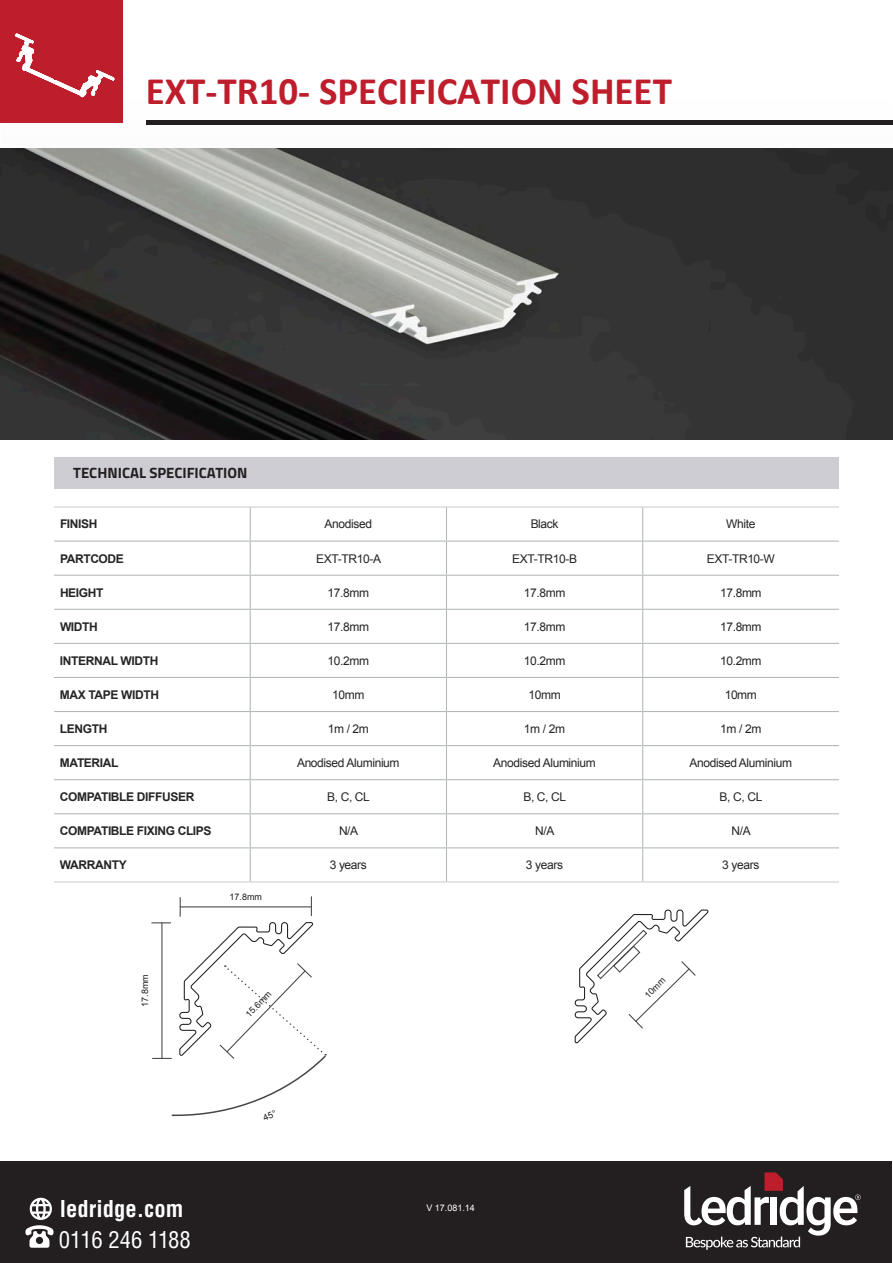
<style>
.page{position:relative;width:893px;height:1263px;background:#fff}
.page>*{position:absolute;margin:0;border:0;box-sizing:border-box;transform-origin:0 0}
.t1{font:700 39px "Calibri";color:#be1d2c}
.t2{font:700 condensed 22.65px "Helvetica";color:#fff}
.t3{font:condensed 22.65px "Helvetica";letter-spacing:-.01em;color:#fff}
.t4{font:700 14.85px "Titillium";color:#231f20}
.Page_subheadings{font:12px "Arial";letter-spacing:-.03em;color:#252426}
.Page_subheadings-2{font:700 12px "Arial";letter-spacing:-.03em;color:#252426}
.t5{font:9px "Arial";color:#231f20}
.t6{font:9px "Arial";color:#fff}
</style>
<div class="page">
<img style="left:1px;top:149px;width:892px;height:290px">
<div style="left:54px;top:457px;width:785px;height:31px;background:#cecdd3"></div>
<hr style="left:54px;top:506px;width:196px;height:1px;background:#cecdd3">
<hr style="left:250px;top:506px;width:196px;height:1px;background:#cecdd3">
<hr style="left:446px;top:506px;width:197px;height:1px;background:#cecdd3">
<hr style="left:643px;top:506px;width:196px;height:1px;background:#cecdd3">
<hr style="left:54px;top:881px;width:196px;height:1px;background:#cecdd3">
<hr style="left:250px;top:881px;width:196px;height:1px;background:#cecdd3">
<hr style="left:446px;top:881px;width:197px;height:1px;background:#cecdd3">
<hr style="left:643px;top:881px;width:196px;height:1px;background:#cecdd3">
<hr style="left:250px;top:507px;width:1px;height:34px;background:#b1b7bb">
<hr style="left:446px;top:507px;width:1px;height:34px;background:#b1b7bb">
<hr style="left:642px;top:507px;width:1px;height:34px;background:#b1b7bb">
<hr style="left:250px;top:541px;width:196px;height:1px;background:#b1b7bb">
<hr style="left:250px;top:542px;width:1px;height:33px;background:#b1b7bb">
<hr style="left:446px;top:541px;width:197px;height:1px;background:#b1b7bb">
<hr style="left:446px;top:542px;width:1px;height:33px;background:#b1b7bb">
<hr style="left:643px;top:541px;width:196px;height:1px;background:#b1b7bb">
<hr style="left:642px;top:542px;width:1px;height:33px;background:#b1b7bb">
<hr style="left:54px;top:575px;width:196px;height:1px;background:#b1b7bb">
<hr style="left:250px;top:575px;width:196px;height:1px;background:#b1b7bb">
<hr style="left:250px;top:576px;width:1px;height:33px;background:#b1b7bb">
<hr style="left:446px;top:575px;width:197px;height:1px;background:#b1b7bb">
<hr style="left:446px;top:576px;width:1px;height:33px;background:#b1b7bb">
<hr style="left:643px;top:575px;width:196px;height:1px;background:#b1b7bb">
<hr style="left:642px;top:576px;width:1px;height:33px;background:#b1b7bb">
<hr style="left:54px;top:609px;width:196px;height:1px;background:#b1b7bb">
<hr style="left:250px;top:609px;width:196px;height:1px;background:#b1b7bb">
<hr style="left:250px;top:610px;width:1px;height:33px;background:#b1b7bb">
<hr style="left:446px;top:609px;width:197px;height:1px;background:#b1b7bb">
<hr style="left:446px;top:610px;width:1px;height:33px;background:#b1b7bb">
<hr style="left:643px;top:609px;width:196px;height:1px;background:#b1b7bb">
<hr style="left:642px;top:610px;width:1px;height:33px;background:#b1b7bb">
<hr style="left:54px;top:643px;width:196px;height:1px;background:#b1b7bb">
<hr style="left:250px;top:643px;width:196px;height:1px;background:#b1b7bb">
<hr style="left:250px;top:644px;width:1px;height:33px;background:#b1b7bb">
<hr style="left:446px;top:643px;width:197px;height:1px;background:#b1b7bb">
<hr style="left:446px;top:644px;width:1px;height:33px;background:#b1b7bb">
<hr style="left:643px;top:643px;width:196px;height:1px;background:#b1b7bb">
<hr style="left:642px;top:644px;width:1px;height:33px;background:#b1b7bb">
<hr style="left:54px;top:677px;width:196px;height:1px;background:#b1b7bb">
<hr style="left:250px;top:677px;width:196px;height:1px;background:#b1b7bb">
<hr style="left:250px;top:678px;width:1px;height:33px;background:#b1b7bb">
<hr style="left:446px;top:677px;width:197px;height:1px;background:#b1b7bb">
<hr style="left:446px;top:678px;width:1px;height:33px;background:#b1b7bb">
<hr style="left:643px;top:677px;width:196px;height:1px;background:#b1b7bb">
<hr style="left:642px;top:678px;width:1px;height:33px;background:#b1b7bb">
<hr style="left:54px;top:711px;width:196px;height:1px;background:#b1b7bb">
<hr style="left:250px;top:711px;width:196px;height:1px;background:#b1b7bb">
<hr style="left:250px;top:712px;width:1px;height:33px;background:#b1b7bb">
<hr style="left:446px;top:711px;width:197px;height:1px;background:#b1b7bb">
<hr style="left:446px;top:712px;width:1px;height:33px;background:#b1b7bb">
<hr style="left:643px;top:711px;width:196px;height:1px;background:#b1b7bb">
<hr style="left:642px;top:712px;width:1px;height:33px;background:#b1b7bb">
<hr style="left:54px;top:745px;width:196px;height:1px;background:#b1b7bb">
<hr style="left:250px;top:745px;width:196px;height:1px;background:#b1b7bb">
<hr style="left:250px;top:746px;width:1px;height:33px;background:#b1b7bb">
<hr style="left:446px;top:745px;width:197px;height:1px;background:#b1b7bb">
<hr style="left:446px;top:746px;width:1px;height:33px;background:#b1b7bb">
<hr style="left:643px;top:745px;width:196px;height:1px;background:#b1b7bb">
<hr style="left:642px;top:746px;width:1px;height:33px;background:#b1b7bb">
<hr style="left:54px;top:779px;width:196px;height:1px;background:#b1b7bb">
<hr style="left:250px;top:779px;width:196px;height:1px;background:#b1b7bb">
<hr style="left:250px;top:780px;width:1px;height:33px;background:#b1b7bb">
<hr style="left:446px;top:779px;width:197px;height:1px;background:#b1b7bb">
<hr style="left:446px;top:780px;width:1px;height:33px;background:#b1b7bb">
<hr style="left:643px;top:779px;width:196px;height:1px;background:#b1b7bb">
<hr style="left:642px;top:780px;width:1px;height:33px;background:#b1b7bb">
<hr style="left:54px;top:813px;width:196px;height:1px;background:#b1b7bb">
<hr style="left:250px;top:813px;width:196px;height:1px;background:#b1b7bb">
<hr style="left:250px;top:814px;width:1px;height:33px;background:#b1b7bb">
<hr style="left:446px;top:813px;width:197px;height:1px;background:#b1b7bb">
<hr style="left:446px;top:814px;width:1px;height:33px;background:#b1b7bb">
<hr style="left:643px;top:813px;width:196px;height:1px;background:#b1b7bb">
<hr style="left:642px;top:814px;width:1px;height:33px;background:#b1b7bb">
<hr style="left:54px;top:847px;width:196px;height:1px;background:#b1b7bb">
<hr style="left:250px;top:847px;width:196px;height:1px;background:#b1b7bb">
<hr style="left:250px;top:848px;width:1px;height:33px;background:#b1b7bb">
<hr style="left:446px;top:847px;width:197px;height:1px;background:#b1b7bb">
<hr style="left:446px;top:848px;width:1px;height:33px;background:#b1b7bb">
<hr style="left:643px;top:847px;width:196px;height:1px;background:#b1b7bb">
<hr style="left:642px;top:848px;width:1px;height:33px;background:#b1b7bb">
<hr style="left:54px;top:541px;width:196px;height:1px;background:#b1b7bb">
<svg style="left:574px;top:909px;width:135px;height:135px"></svg>
<div style="left:1px;top:1px;width:122px;height:122px;background:#be1d2c"></div>
<svg style="left:15px;top:34px;width:99px;height:63px"></svg>
<hr style="left:146px;top:120px;width:747px;height:4px;background:#231f20">
<div style="left:0;top:1161px;width:891px;height:102px;background:#231f20"></div>
<svg style="left:684px;top:1172px;width:177px;height:78px"></svg>
<svg style="left:25px;top:1198px;width:29px;height:50px"></svg>
<svg style="left:151px;top:896px;width:176px;height:221px"></svg>
<h1 class="t1" style="left:146px;top:63px;width:528px">EXT-TR10- SPECIFICATION SHEET</h1>
<p class="t4" style="left:73px;top:462px;width:176px">TECHNICAL SPECIFICATION</p>
<p class="Page_subheadings-2" style="left:60px;top:516px;width:39px">FINISH</p>
<p class="Page_subheadings" style="left:325px;top:516px;width:49px">Anodised</p>
<p class="Page_subheadings" style="left:531px;top:516px;width:29px">Black</p>
<p class="Page_subheadings" style="left:726px;top:516px;width:31px">White</p>
<p class="Page_subheadings-2" style="left:60px;top:550px;width:65px">PARTCODE</p>
<p class="Page_subheadings" style="left:316px;top:550px;width:66px">EXT-TR10-A</p>
<p class="Page_subheadings" style="left:512px;top:550px;width:66px">EXT-TR10-B</p>
<p class="Page_subheadings" style="left:707px;top:550px;width:70px">EXT-TR10-W</p>
<p class="Page_subheadings-2" style="left:60px;top:584px;width:45px">HEIGHT</p>
<p class="Page_subheadings" style="left:328px;top:584px;width:43px">17.8mm</p>
<p class="Page_subheadings" style="left:524px;top:584px;width:43px">17.8mm</p>
<p class="Page_subheadings" style="left:720px;top:584px;width:43px">17.8mm</p>
<p class="Page_subheadings-2" style="left:60px;top:618px;width:39px">WIDTH</p>
<p class="Page_subheadings" style="left:328px;top:619px;width:43px">17.8mm</p>
<p class="Page_subheadings" style="left:524px;top:619px;width:43px">17.8mm</p>
<p class="Page_subheadings" style="left:720px;top:619px;width:43px">17.8mm</p>
<p class="Page_subheadings-2" style="left:60px;top:653px;width:100px">INTERNAL WIDTH</p>
<p class="Page_subheadings" style="left:328px;top:653px;width:43px">10.2mm</p>
<p class="Page_subheadings" style="left:524px;top:653px;width:43px">10.2mm</p>
<p class="Page_subheadings" style="left:720px;top:653px;width:43px">10.2mm</p>
<p class="Page_subheadings-2" style="left:60px;top:687px;width:101px">MAX TAPE WIDTH</p>
<p class="Page_subheadings" style="left:332px;top:687px;width:34px">10mm</p>
<p class="Page_subheadings" style="left:528px;top:687px;width:34px">10mm</p>
<p class="Page_subheadings" style="left:725px;top:687px;width:34px">10mm</p>
<p class="Page_subheadings-2" style="left:60px;top:721px;width:49px">LENGTH</p>
<p class="Page_subheadings" style="left:328px;top:721px;width:43px">1m / 2m</p>
<p class="Page_subheadings" style="left:524px;top:721px;width:43px">1m / 2m</p>
<p class="Page_subheadings" style="left:720px;top:721px;width:43px">1m / 2m</p>
<p class="Page_subheadings-2" style="left:60px;top:755px;width:60px">MATERIAL</p>
<p class="Page_subheadings" style="left:297px;top:755px;width:104px">Anodised Aluminium</p>
<p class="Page_subheadings" style="left:493px;top:755px;width:104px">Anodised Aluminium</p>
<p class="Page_subheadings" style="left:689px;top:755px;width:104px">Anodised Aluminium</p>
<p class="Page_subheadings-2" style="left:60px;top:789px;width:136px">COMPATIBLE DIFFUSER</p>
<p class="Page_subheadings" style="left:327px;top:789px;width:44px">B, C, CL</p>
<p class="Page_subheadings" style="left:523px;top:789px;width:44px">B, C, CL</p>
<p class="Page_subheadings" style="left:720px;top:789px;width:44px">B, C, CL</p>
<p class="Page_subheadings-2" style="left:60px;top:823px;width:153px">COMPATIBLE FIXING CLIPS</p>
<p class="Page_subheadings" style="left:339px;top:823px;width:21px">N/A</p>
<p class="Page_subheadings" style="left:535px;top:823px;width:21px">N/A</p>
<p class="Page_subheadings" style="left:731px;top:823px;width:21px">N/A</p>
<p class="Page_subheadings-2" style="left:60px;top:857px;width:68px">WARRANTY</p>
<p class="Page_subheadings" style="left:330px;top:857px;width:39px">3 years</p>
<p class="Page_subheadings" style="left:526px;top:857px;width:39px">3 years</p>
<p class="Page_subheadings" style="left:722px;top:857px;width:39px">3 years</p>
<p class="t5" style="left:230px;top:890px;width:34px">17.8mm</p>
<p class="t5" style="left:139px;top:1007px;width:34px;rotate:-90deg">17.8mm</p>
<p class="t5" style="left:243px;top:1012px;width:34px;rotate:-46deg">15.6mm</p>
<h2 class="t2" style="left:60px;top:1195px;width:125px">ledridge.com</h2>
<h2 class="t3" style="left:59px;top:1225px;width:133px">0116 246 1188</h2>
<p class="t6" style="left:426px;top:1202px;width:50px">V 17.081.14</p>
<p class="t5" style="left:642px;top:992px;width:27px;rotate:-45deg">10mm</p>
</div>
